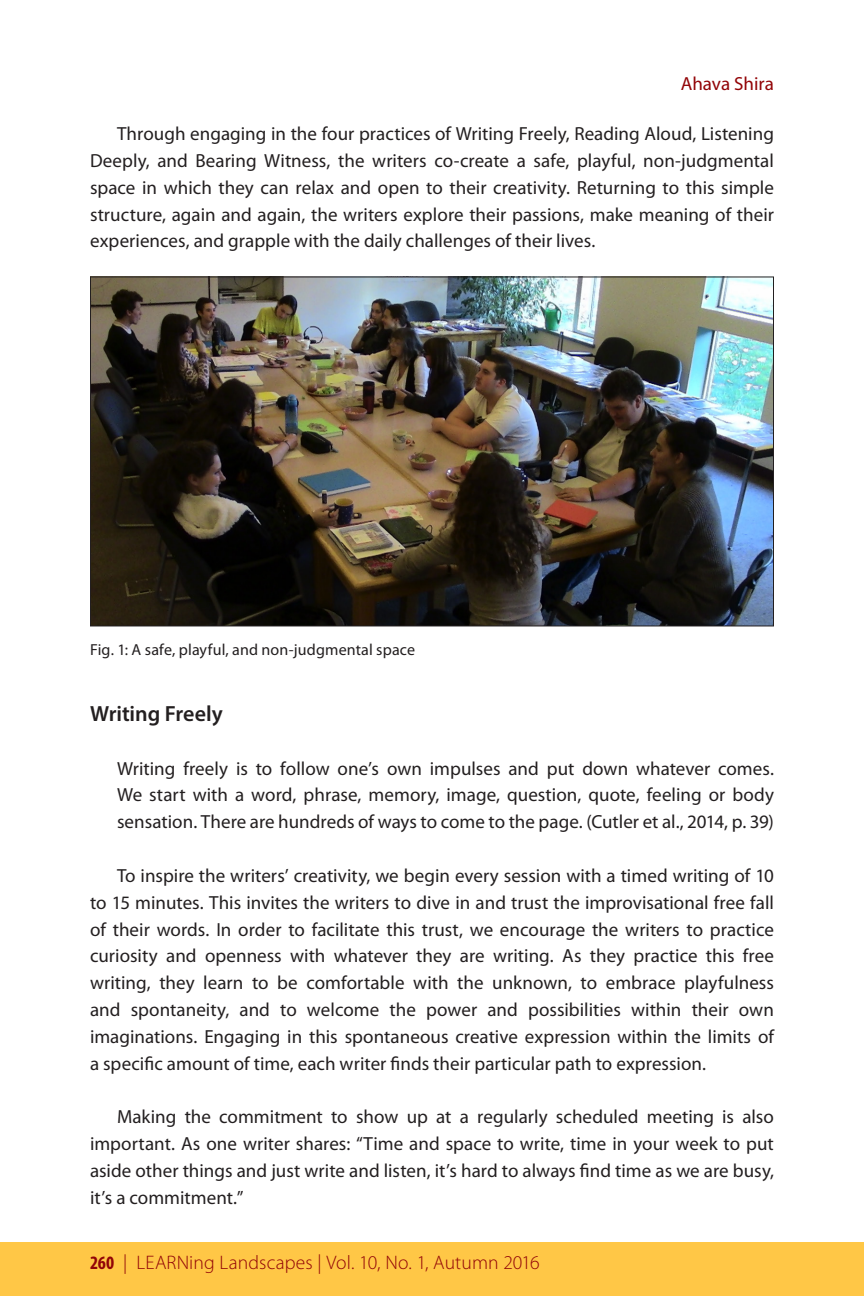
<style>
.page{position:relative;width:864px;height:1296px;background:#fff}
.page>*{position:absolute;margin:0;border:0;box-sizing:border-box;transform-origin:0 0}
.sous-sous-titre{font:600 22px "Myriad Pro";letter-spacing:-.005em;color:#231f20}
.t1{font:300 19.6px "Myriad Pro";letter-spacing:.005em;color:#920407}
.texte_AVEC_indent_ga{font:19px/26.8px "Myriad Pro";color:#231f20;text-align:justify}
.retrait{font:19px/26.8px "Myriad Pro";color:#231f20;text-align:justify}
.nom-header_en_couleu{font:19px "Myriad Pro";color:#920407}
.reference_sous-photo{font:16px "Myriad Pro";letter-spacing:.01em;color:#231f20}
.s1{font-weight:700;font-stretch:condensed;font-size:19px}
</style>
<div class="page">
<div style="left:0;top:1242px;width:864px;height:54px;background:#ffc746"></div>
<img style="left:92px;top:278px;width:680px;height:346px">
<p class="nom-header_en_couleu" style="left:681px;top:73px;width:95px">Ahava Shira</p>
<p class="texte_AVEC_indent_ga" style="left:90px;top:121px;width:686px;text-indent:27px">Through engaging in the four practices of Writing Freely, Reading Aloud, Listening Deeply, and Bearing Witness, the writers co-create a safe, playful, non-judgmental space in which they can relax and open to their creativity. Returning to this simple structure, again and again, the writers explore their passions, make meaning of their experiences, and grapple with the daily challenges of their lives.</p>
<p class="reference_sous-photo" style="left:90px;top:641px;width:327px">Fig. 1: A safe, playful, and non-judgmental space</p>
<p class="sous-sous-titre" style="left:90px;top:699px;width:134px">Writing Freely</p>
<p class="retrait" style="left:117px;top:755px;width:659px">Writing freely is to follow one’s own impulses and put down whatever comes.<br>We start with a word, phrase, memory, image, question, quote, feeling or body sensation. There are hundreds of ways to come to the page. (Cutler et al., 2014, p. 39)</p>
<p class="texte_AVEC_indent_ga" style="left:90px;top:863px;width:686px;text-indent:27px">To inspire the writers’ creativity, we begin every session with a timed writing of 10 to 15 minutes. This invites the writers to dive in and trust the improvisational free fall of their words. In order to facilitate this trust, we encourage the writers to practice curiosity and openness with whatever they are writing. As they practice this free writing, they learn to be comfortable with the unknown, to embrace playfulness and spontaneity, and to welcome the power and possibilities within their own imaginations. Engaging in this spontaneous creative expression within the limits of a specific amount of time, each writer finds their particular path to expression.</p>
<p class="texte_AVEC_indent_ga" style="left:90px;top:1104px;width:686px;text-indent:27px">Making the commitment to show up at a regularly scheduled meeting is also important. As one writer shares: “Time and space to write, time in your week to put aside other things and just write and listen, it’s hard to always find time as we are busy, it’s a commitment.”</p>
<p class="t1" style="left:90px;top:1252px;width:451px"><span class="s1">260</span> | LEARNing Landscapes | Vol. 10, No. 1, Autumn 2016</p>
</div>
